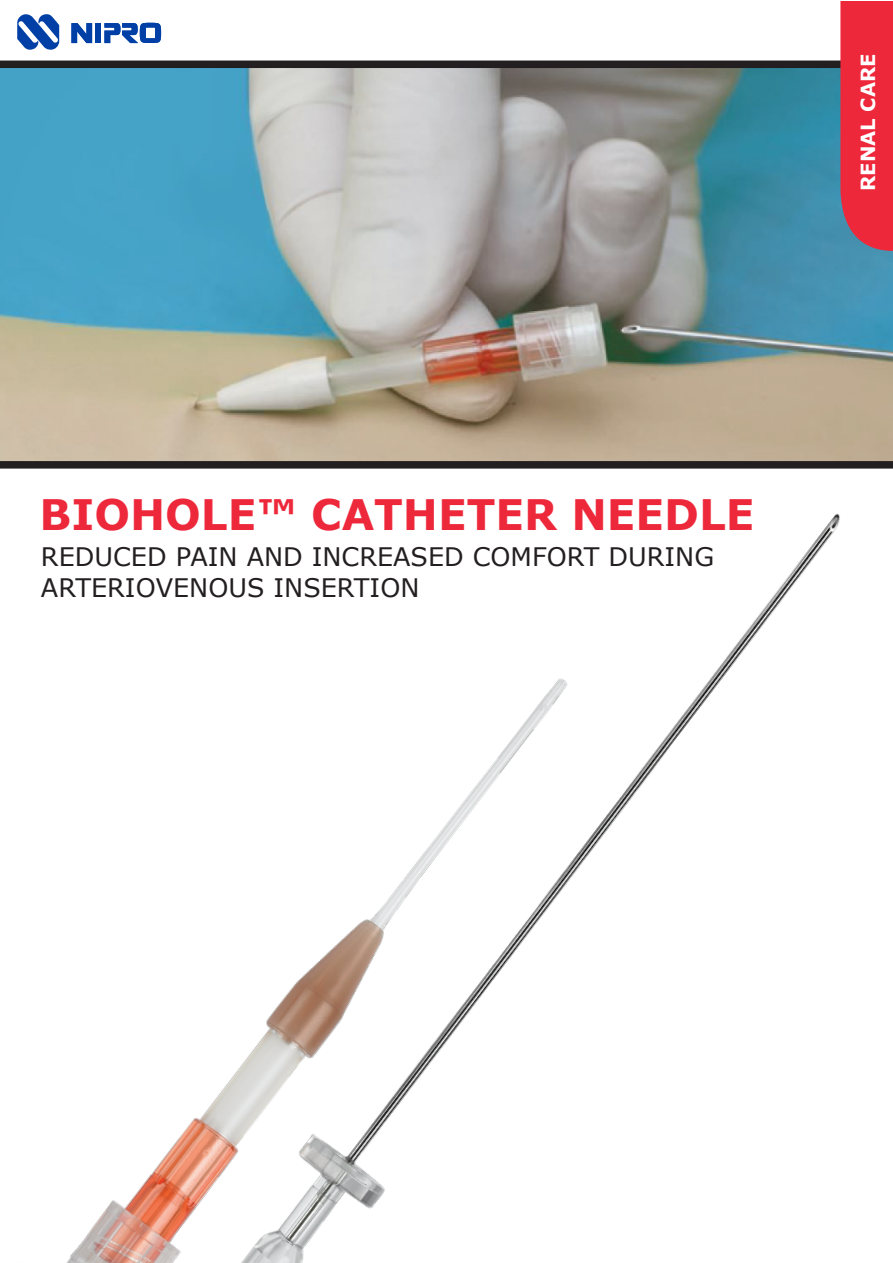
<style>
.page{position:relative;width:893px;height:1263px;background:#fff}
.page>*{position:absolute;margin:0;border:0;box-sizing:border-box;transform-origin:0 0}
.t1{font:700 42px "Verdana";color:#ee283b}
.t2{font:25.5px/30.6px "Verdana";color:#231f20}
.t3{font:700 19.5px "Verdana";color:#fff}
</style>
<div class="page">
<svg style="left:71px;top:23px;width:21px;height:20px"></svg>
<div style="left:95px;top:23px;width:6px;height:20px;background:#0040a6"></div>
<svg style="left:104px;top:23px;width:57px;height:20px"></svg>
<svg style="left:17px;top:14px;width:42px;height:36px"></svg>
<img style="left:66px;top:513px;width:774px;height:750px">
<img style="left:0;top:68px;width:893px;height:393px">
<div style="left:0;top:461px;width:893px;height:8px;background:#231f20"></div>
<div style="left:0;top:61px;width:893px;height:7px;background:#231f20"></div>
<div style="left:840px;top:1px;width:53px;height:250px;background:#ee283b"></div>
<p class="t3" style="left:854px;top:191px;width:139px;rotate:-90deg">RENAL CARE</p>
<h1 class="t1" style="left:39px;top:485px;width:717px">BIOHOLE™ CATHETER NEEDLE</h1>
<p class="t2" style="left:41px;top:541px;width:675px">REDUCED PAIN AND INCREASED COMFORT DURING<br>ARTERIOVENOUS INSERTION</p>
</div>
